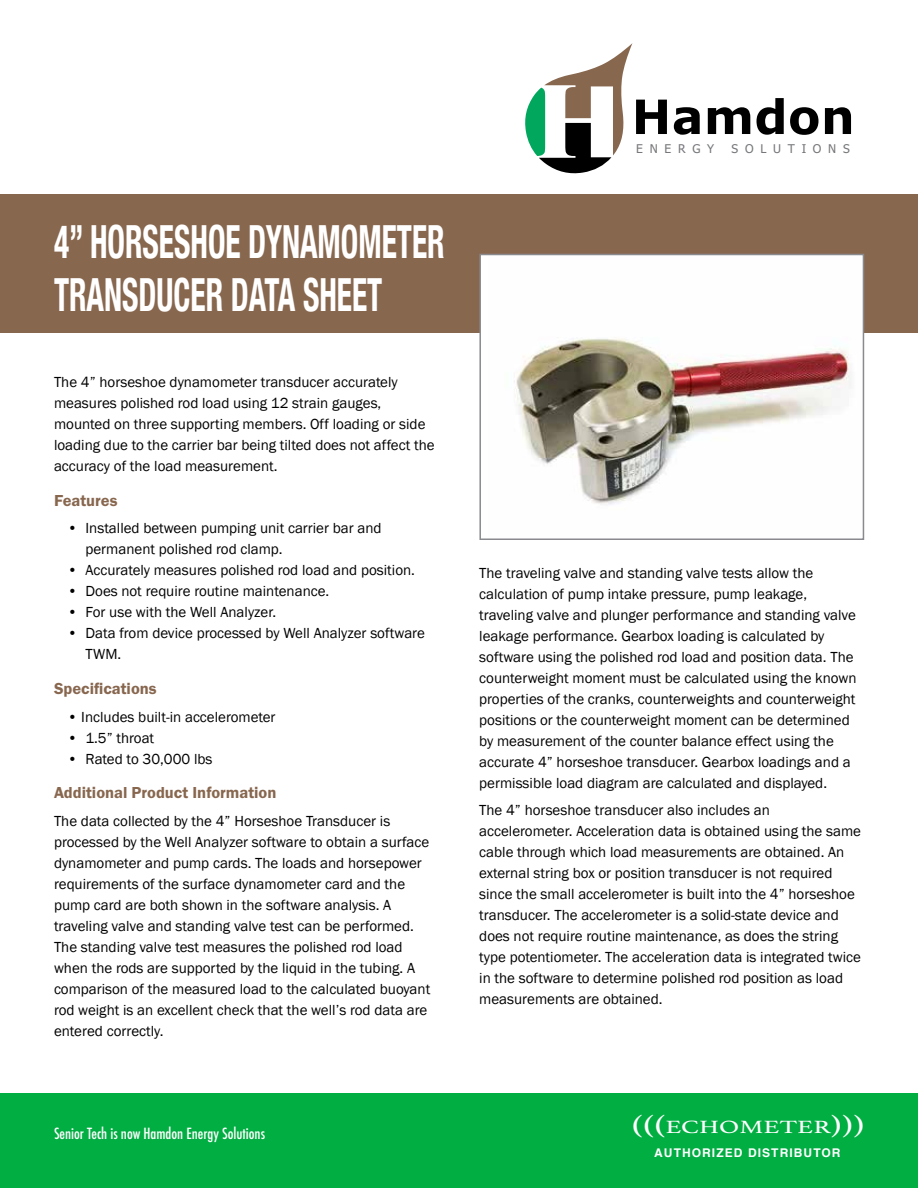
<style>
.page{position:relative;width:918px;height:1188px;background:#fff}
.page>*{position:absolute;margin:0;border:0;box-sizing:border-box;transform-origin:0 0}
.t1{font:700 condensed 45.75px/52.5px "Helvetica Neue";color:#fff;scale:.69 1}
.t2{font:18.75px "Athelas";color:#fff;scale:1.43 1}
.t3{font:16.5px "Franklin Gothic URW Dem";color:#88674f}
.t4{font:15px/21px "Franklin Gothic";color:#000}
.t5{font:500 condensed 15px "Futura";color:#fff}
.t6{font:12.15px "Tahoma";letter-spacing:.56em;color:#76777a}
.t7{font:700 12px "Helvetica";letter-spacing:.09em;color:#fff}
.s1{font-size:27.6px}
</style>
<div class="page">
<svg style="left:525px;top:43px;width:142px;height:130px"></svg>
<svg style="left:674px;top:107px;width:26px;height:28px"></svg>
<svg style="left:708px;top:107px;width:42px;height:27px"></svg>
<svg style="left:757px;top:98px;width:27px;height:37px"></svg>
<svg style="left:790px;top:107px;width:28px;height:28px"></svg>
<svg style="left:825px;top:107px;width:26px;height:27px"></svg>
<div style="left:0;top:194px;width:918px;height:139px;background:#88674f"></div>
<div style="left:0;top:1094px;width:918px;height:94px;background:#00ae42"></div>
<img style="left:488px;top:257px;width:373px;height:248px">
<div style="left:479px;top:254px;width:385px;height:286px;border:2px solid #898a8d"></div>
<h1 class="t1" style="left:54px;top:213px;width:568px">4” HORSESHOE DYNAMOMETER<br>TRANSDUCER DATA SHEET</h1>
<p class="t4" style="left:54px;top:372px;width:382px">The 4” horseshoe dynamometer transducer accurately measures polished rod load using 12 strain gauges, mounted on three supporting members. Off loading or side loading due to the carrier bar being tilted does not affect the accuracy of the load measurement.</p>
<p class="t3" style="left:54px;top:490px;width:65px">Features</p>
<p class="t4" style="left:86px;top:518px;width:298px;text-indent:-18px">• Installed between pumping unit carrier bar and permanent polished rod clamp.</p>
<p class="t4" style="left:68px;top:560px;width:349px">• Accurately measures polished rod load and position.</p>
<p class="t4" style="left:68px;top:581px;width:263px">• Does not require routine maintenance.</p>
<p class="t4" style="left:68px;top:602px;width:210px">• For use with the Well Analyzer.</p>
<p class="t4" style="left:86px;top:623px;width:341px;text-indent:-18px">• Data from device processed by Well Analyzer software<br>TWM.</p>
<p class="t3" style="left:54px;top:678px;width:104px">Specifications</p>
<p class="t4" style="left:68px;top:707px;width:210px">• Includes built-in accelerometer</p>
<p class="t4" style="left:68px;top:728px;width:88px">• 1.5” throat</p>
<p class="t4" style="left:68px;top:749px;width:146px">• Rated to 30,000 lbs</p>
<p class="t3" style="left:54px;top:783px;width:224px">Additional Product Information</p>
<p class="t4" style="left:54px;top:811px;width:378px">The data collected by the 4” Horseshoe Transducer is processed by the Well Analyzer software to obtain a surface dynamometer and pump cards. The loads and horsepower requirements of the surface dynamometer card and the pump card are both shown in the software analysis. A traveling valve and standing valve test can be performed.<br>The standing valve test measures the polished rod load when the rods are supported by the liquid in the tubing. A comparison of the measured load to the calculated buoyant rod weight is an excellent check that the well’s rod data are entered correctly.</p>
<p class="t5" style="left:54px;top:1124px;width:213px">Senior Tech is now Hamdon Energy Solutions</p>
<p class="t6" style="left:636px;top:141px;width:80px">ENERGY</p>
<p class="t6" style="left:732px;top:141px;width:120px">SOLUTIONS</p>
<p class="t4" style="left:479px;top:562px;width:379px">The traveling valve and standing valve tests allow the calculation of pump intake pressure, pump leakage, traveling valve and plunger performance and standing valve leakage performance. Gearbox loading is calculated by software using the polished rod load and position data. The counterweight moment must be calculated using the known properties of the cranks, counterweights and counterweight positions or the counterweight moment can be determined by measurement of the counter balance effect using the accurate 4” horseshoe transducer. Gearbox loadings and a permissible load diagram are calculated and displayed.</p>
<p class="t4" style="left:479px;top:800px;width:383px">The 4” horseshoe transducer also includes an accelerometer. Acceleration data is obtained using the same cable through which load measurements are obtained. An external string box or position transducer is not required since the small accelerometer is built into the 4” horseshoe transducer. The accelerometer is a solid-state device and does not require routine maintenance, as does the string type potentiometer. The acceleration data is integrated twice in the software to determine polished rod position as load measurements are obtained.</p>
<p class="t2" style="left:632px;top:1112px;width:165px"><span class="s1">(((</span>ECHOMETER<span class="s1">)))</span></p>
<p class="t7" style="left:654px;top:1143px;width:188px">AUTHORIZED DISTRIBUTOR</p>
</div>
